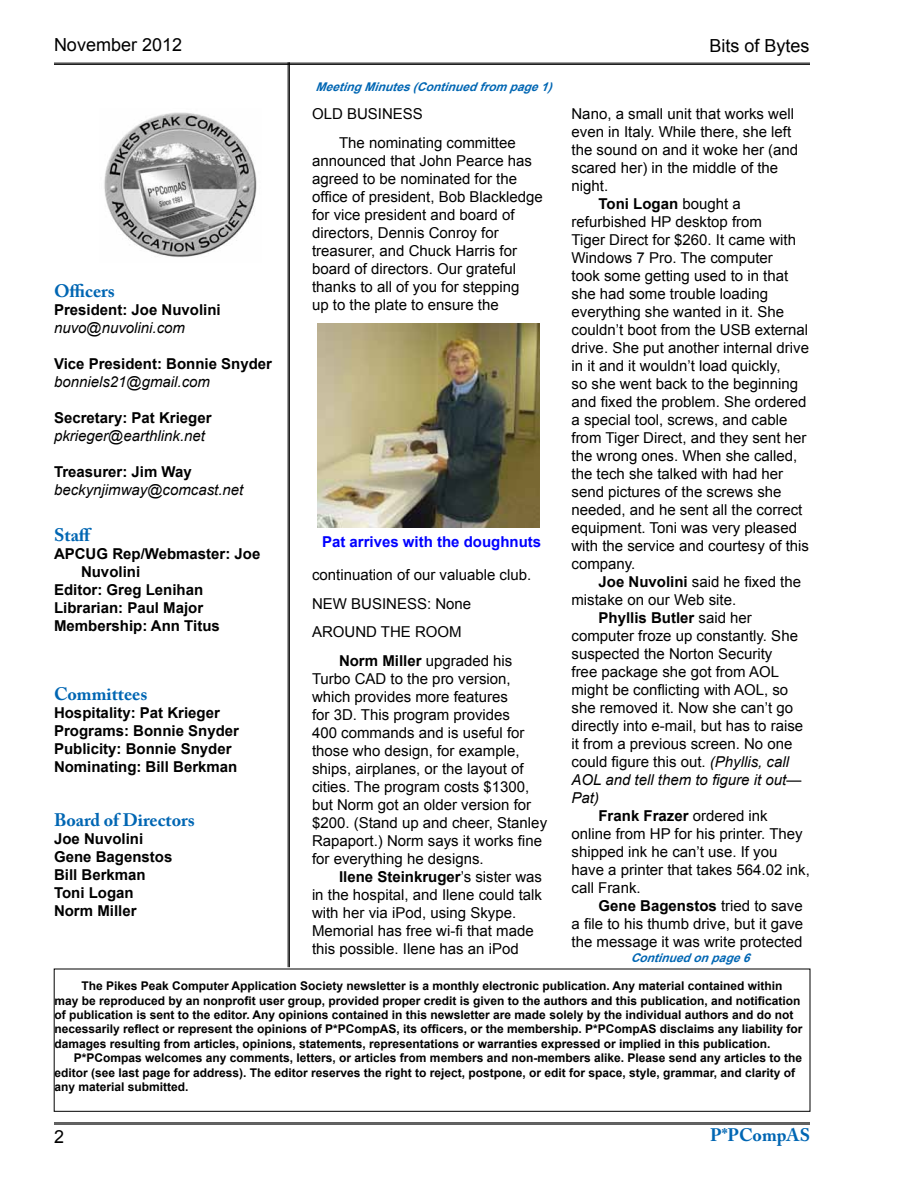
<style>
.page{position:relative;width:918px;height:1188px;background:#fff}
.page>*{position:absolute;margin:0;border:0;box-sizing:border-box;transform-origin:0 0}
.t1{font:700 18px "Adobe Caslon Pro";color:#0066b3}
.t2{font:18px "Arial";color:#000}
.t3{font:15px/18px "Arial";color:#000}
.t4{font:700 15px/18px "Arial";color:#000}
.t5{font:italic 15px "Arial";color:#000}
.t6{font:700 15px "Arial";color:#00f}
.t7{font:700 12px/14.4px "Arial";color:#000}
.t8{font:italic 700 12px "Arial";color:#0066b3}
.s1{font-weight:700}
.s2{font-weight:400}
.s3{font-style:italic}
</style>
<div class="page">
<hr style="left:54px;top:63px;width:756px;height:1px;background:#000">
<hr style="left:54px;top:64px;width:756px;height:1px;background:#000">
<hr style="left:54px;top:1123px;width:756px;height:1px;background:#000">
<hr style="left:54px;top:1124px;width:756px;height:1px;background:#000">
<div style="left:54px;top:969px;width:756px;height:143px;border:1px solid #000"></div>
<img style="left:104px;top:112px;width:153px;height:146px">
<hr style="left:289px;top:62px;width:1px;height:905px;background:#000">
<hr style="left:288px;top:62px;width:1px;height:905px;background:#000">
<img style="left:318px;top:324px;width:222px;height:204px">
<p class="t2" style="left:54px;top:33px;width:130px">November 2012</p>
<p class="t2" style="left:710px;top:34px;width:102px">Bits of Bytes</p>
<p class="t1" style="left:54px;top:280px;width:62px">Officers</p>
<p class="t4" style="left:54px;top:301px;width:168px">President: Joe Nuvolini</p>
<p class="t5" style="left:54px;top:318px;width:133px">nuvo@nuvolini.com</p>
<p class="t4" style="left:54px;top:355px;width:220px">Vice President: Bonnie Snyder</p>
<p class="t5" style="left:54px;top:372px;width:158px">bonniels21@gmail.com</p>
<p class="t4" style="left:54px;top:409px;width:159px">Secretary: Pat Krieger</p>
<p class="t5" style="left:54px;top:426px;width:153px">pkrieger@earthlink.net</p>
<p class="t4" style="left:54px;top:463px;width:139px">Treasurer: Jim Way</p>
<p class="t5" style="left:54px;top:480px;width:191px">beckynjimway@comcast.net</p>
<p class="t1" style="left:54px;top:524px;width:40px">Staff</p>
<p class="t4" style="left:54px;top:545px;width:208px">APCUG Rep/Webmaster: Joe</p>
<p class="t4" style="left:81px;top:563px;width:61px">Nuvolini</p>
<p class="t4" style="left:54px;top:581px;width:151px">Editor: Greg Lenihan</p>
<p class="t4" style="left:54px;top:599px;width:151px">Librarian: Paul Major</p>
<p class="t4" style="left:54px;top:617px;width:167px">Membership: Ann Titus</p>
<p class="t1" style="left:54px;top:683px;width:95px">Committees</p>
<p class="t4" style="left:54px;top:704px;width:187px">Hospitality: Pat Krieger<br>Programs: Bonnie Snyder<br>Publicity: Bonnie Snyder<br>Nominating: Bill Berkman</p>
<p class="t1" style="left:54px;top:809px;width:142px">Board of Directors</p>
<p class="t4" style="left:54px;top:830px;width:120px">Joe Nuvolini<br>Gene Bagenstos<br>Bill Berkman<br>Toni Logan<br>Norm Miller</p>
<p class="t8" style="left:316px;top:79px;width:244px">MeetingMinutes(Continuedfrompage1)</p>
<p class="t3" style="left:339px;top:99px;width:178px;line-height:28.8px;text-indent:-27px">OLD BUSINESS<br>The nominating committee</p>
<p class="t3" style="left:312px;top:152px;width:232px">announced that John Pearce has agreed to be nominated for the office of president, Bob Blackledge for vice president and board of directors, Dennis Conroy for treasurer, and Chuck Harris for board of directors. Our grateful thanks to all of you for stepping<br>up to the plate to ensure the</p>
<p class="t6" style="left:322px;top:531px;width:221px">Pat arrives with the doughnuts</p>
<p class="t3" style="left:312px;top:560px;width:221px;line-height:28.8px">continuation of our valuable club.<br>NEW BUSINESS: None<br>AROUND THE ROOM</p>
<p class="t3" style="left:312px;top:652px;width:237px;text-indent:27px"><span class="s1">Norm Miller</span> upgraded his<br>Turbo CAD to the pro version, which provides more features<br>for 3D. This program provides<br>400 commands and is useful for those who design, for example, ships, airplanes, or the layout of cities. The program costs $1300, but Norm got an older version for $200. (Stand up and cheer, Stanley<br>Rapaport.) Norm says it works fine for everything he designs.</p>
<p class="t3" style="left:312px;top:868px;width:232px;text-indent:27px"><span class="s1">Ilene Steinkruger</span>’s sister was in the hospital, and Ilene could talk with her via iPod, using Skype.<br>Memorial has free wi-fi that made this possible. Ilene has an iPod</p>
<p class="t3" style="left:572px;top:105px;width:224px">Nano, a small unit that works well</p>
<p class="t3" style="left:572px;top:123px;width:221px">even in Italy. While there, she left</p>
<p class="t3" style="left:572px;top:141px;width:228px">the sound on and it woke her (and</p>
<p class="t3" style="left:572px;top:159px;width:208px">scared her) in the middle of the</p>
<p class="t3" style="left:572px;top:177px;width:38px">night.</p>
<p class="t4" style="left:598px;top:195px;width:144px">Toni Logan <span class="s2">bought a</span></p>
<p class="t3" style="left:572px;top:213px;width:192px">refurbished HP desktop from</p>
<p class="t3" style="left:572px;top:231px;width:226px">Tiger Direct for $260. It came with</p>
<p class="t3" style="left:572px;top:249px;width:203px">Windows 7 Pro. The computer</p>
<p class="t3" style="left:572px;top:267px;width:218px">took some getting used to in that</p>
<p class="t3" style="left:572px;top:285px;width:198px">she had some trouble loading</p>
<p class="t3" style="left:572px;top:303px;width:214px">everything she wanted in it. She</p>
<p class="t3" style="left:572px;top:321px;width:238px">couldn’t boot from the USB external</p>
<p class="t3" style="left:572px;top:339px;width:239px">drive. She put another internal drive</p>
<p class="t3" style="left:572px;top:357px;width:211px">in it and it wouldn’t load quickly,</p>
<p class="t3" style="left:572px;top:375px;width:228px">so she went back to the beginning</p>
<p class="t3" style="left:572px;top:393px;width:237px">and fixed the problem. She ordered</p>
<p class="t3" style="left:572px;top:411px;width:217px">a special tool, screws, and cable</p>
<p class="t3" style="left:572px;top:429px;width:237px">from Tiger Direct, and they sent her</p>
<p class="t3" style="left:572px;top:447px;width:227px">the wrong ones. When she called,</p>
<p class="t3" style="left:572px;top:465px;width:213px">the tech she talked with had her</p>
<p class="t3" style="left:572px;top:483px;width:212px">send pictures of the screws she</p>
<p class="t3" style="left:572px;top:501px;width:232px">needed, and he sent all the correct</p>
<p class="t3" style="left:572px;top:519px;width:227px">equipment. Toni was very pleased</p>
<p class="t3" style="left:572px;top:537px;width:239px">with the service and courtesy of this</p>
<p class="t3" style="left:572px;top:555px;width:65px">company.</p>
<p class="t3" style="left:598px;top:573px;width:204px"><span class="s1">Joe Nuvolini</span> said he fixed the</p>
<p class="t3" style="left:572px;top:591px;width:166px">mistake on our Web site.</p>
<p class="t4" style="left:598px;top:609px;width:155px">Phyllis Butler <span class="s2">said her</span></p>
<p class="t3" style="left:572px;top:627px;width:228px">computer froze up constantly. She</p>
<p class="t3" style="left:572px;top:645px;width:202px">suspected the Norton Security</p>
<p class="t3" style="left:572px;top:663px;width:209px">free package she got from AOL</p>
<p class="t3" style="left:572px;top:681px;width:218px">might be conflicting with AOL, so</p>
<p class="t3" style="left:572px;top:699px;width:223px">she removed it. Now she can’t go</p>
<p class="t3" style="left:572px;top:717px;width:233px">directly into e-mail, but has to raise</p>
<p class="t3" style="left:572px;top:735px;width:222px">it from a previous screen. No one</p>
<p class="t3" style="left:572px;top:753px;width:219px">could figure this out. <span class="s3">(Phyllis, call</span></p>
<p class="t5" style="left:572px;top:770px;width:231px">AOL and tell them to figure it out—</p>
<p class="t5" style="left:572px;top:788px;width:29px">Pat)</p>
<p class="t4" style="left:598px;top:807px;width:171px">Frank Frazer <span class="s2">ordered ink</span></p>
<p class="t3" style="left:572px;top:825px;width:233px">online from HP for his printer. They</p>
<p class="t3" style="left:572px;top:843px;width:207px">shipped ink he can’t use. If you</p>
<p class="t3" style="left:572px;top:861px;width:240px">have a printer that takes 564.02 ink,</p>
<p class="t3" style="left:572px;top:879px;width:71px">call Frank.</p>
<p class="t4" style="left:598px;top:897px;width:206px">Gene Bagenstos <span class="s2">tried to save</span></p>
<p class="t3" style="left:572px;top:915px;width:233px">a file to his thumb drive, but it gave</p>
<p class="t3" style="left:572px;top:933px;width:232px">the message it was write protected</p>
<p class="t8" style="left:631px;top:949px;width:126px">Continuedonpage6</p>
<p class="t7" style="left:54px;top:979px;width:750px;text-indent:27px">The Pikes Peak Computer Application Society newsletter is a monthly electronic publication. Any material contained within may be reproduced by an nonprofit user group, provided proper credit is given to the authors and this publication, and notification of publication is sent to the editor. Any opinions contained in this newsletter are made solely by the individual authors and do not necessarily reflect or represent the opinions of P*PCompAS, its officers, or the membership. P*PCompAS disclaims any liability for damages resulting from articles, opinions, statements, representations or warranties expressed or implied in this publication.</p>
<p class="t7" style="left:54px;top:1051px;width:749px;text-indent:20px">P*PCompas welcomes any comments, letters, or articles from members and non-members alike. Please send any articles to the editor (see last page for address). The editor reserves the right to reject, postpone, or edit for space, style, grammar, and clarity of any material submitted.</p>
<p class="t2" style="left:54px;top:1124px;width:12px">2</p>
<p class="t1" style="left:710px;top:1124px;width:101px">P*PCompAS</p>
</div>
